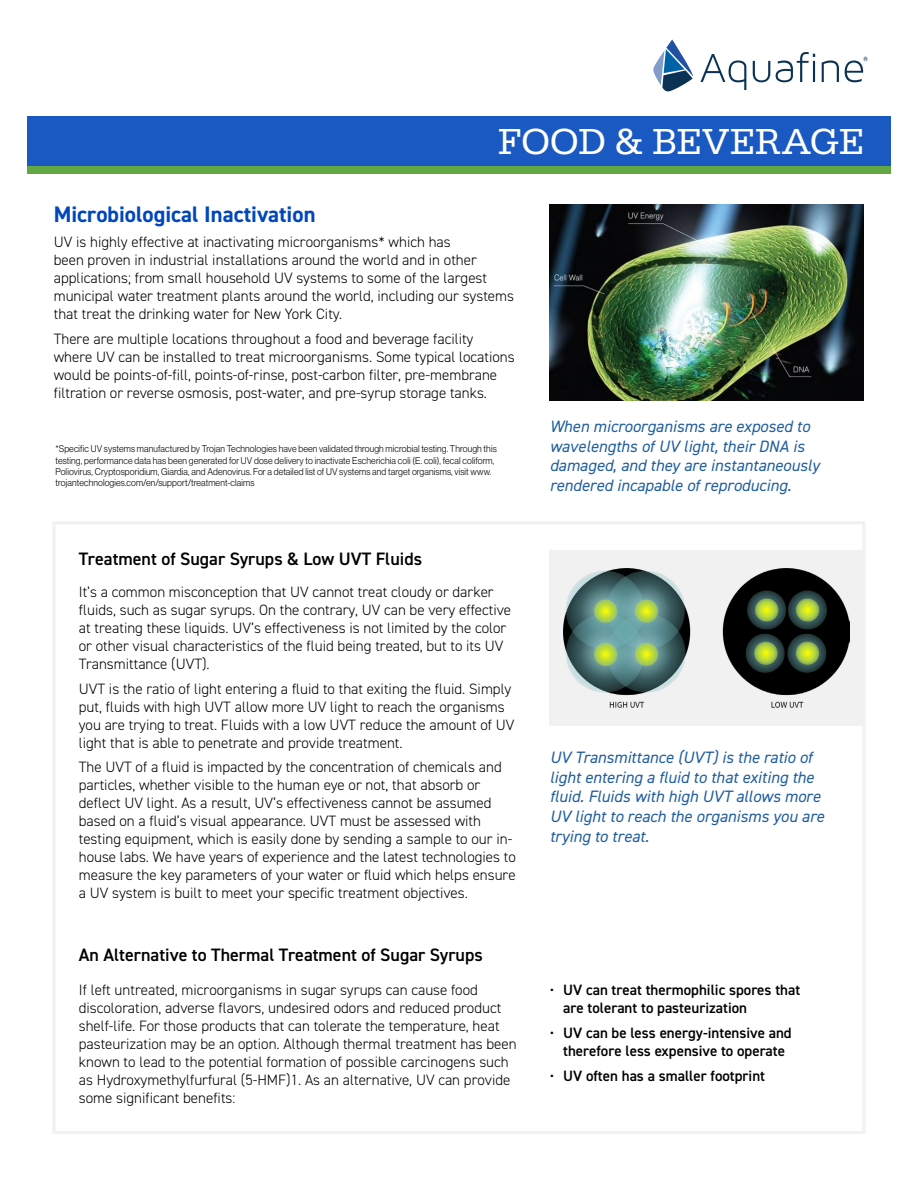
<style>
.page{position:relative;width:918px;height:1188px;background:#fff}
.page>*{position:absolute;margin:0;border:0;box-sizing:border-box;transform-origin:0 0}
.t1{font:37.5px "Serifa";color:#fff}
.H2___Heading_DIN_2014{font:700 22.5px "DIN2014";color:#0047ba}
.P___Subhead_DIN_2015{font:600 18px "DIN2014";color:#000}
.P___Caption_DIN_2014{font:italic 16.5px/19.8px "DIN2014";color:#215e9e}
.P___Body_10_pt_DIN_2014{font:300 15px/18px "DIN2014";color:#000}
.List___Bullets_DIN_2014{font:600 15px/18px "DIN2014";color:#000}
.P___References_NEUE_HAAS{font:9.6px/11.4px "N Haas Grotesk DS Pro 45 Lt";letter-spacing:.015em;color:#000;scale:.95 1}
.s1{font-weight:300}
</style>
<div class="page">
<div style="left:52px;top:521px;width:814px;height:613px;border:3px solid #f1f1f2"></div>
<div style="left:550px;top:550px;width:315px;height:176px;background:#f1f1f2"></div>
<div style="left:27px;top:116px;width:864px;height:54px;background:#1a59c1"></div>
<div style="left:27px;top:167px;width:864px;height:7px;background:#62a744"></div>
<svg style="left:700px;top:54px;width:46px;height:36px"></svg>
<svg style="left:753px;top:61px;width:17px;height:21px"></svg>
<svg style="left:776px;top:52px;width:39px;height:30px"></svg>
<svg style="left:822px;top:60px;width:17px;height:22px"></svg>
<svg style="left:653px;top:39px;width:40px;height:53px"></svg>
<svg style="left:845px;top:57px;width:23px;height:25px"></svg>
<img style="left:550px;top:205px;width:314px;height:196px">
<img style="left:563px;top:568px;width:286px;height:140px">
<h1 class="t1" style="left:498px;top:121px;width:367px">FOOD &amp; BEVERAGE</h1>
<h2 class="H2___Heading_DIN_2014" style="left:54px;top:200px;width:263px">Microbiological Inactivation</h2>
<p class="P___Body_10_pt_DIN_2014" style="left:54px;top:233px;width:462px">UV is highly effective at inactivating microorganisms* which has<br>been proven in industrial installations around the world and in other applications; from small household UV systems to some of the largest municipal water treatment plants around the world, including our systems that treat the drinking water for New York City.</p>
<p class="P___Body_10_pt_DIN_2014" style="left:54px;top:330px;width:462px">There are multiple locations throughout a food and beverage facility where UV can be installed to treat microorganisms. Some typical locations would be points-of-fill, points-of-rinse, post-carbon filter, pre-membrane filtration or reverse osmosis, post-water, and pre-syrup storage tanks.</p>
<p class="P___References_NEUE_HAAS" style="left:56px;top:443px;width:466px">*Specific UV systems manufactured by Trojan Technologies have been validated through microbial testing. Through this testing, performance data has been generated for UV dose delivery to inactivate Escherichia coli (E. coli), fecal coliform, Poliovirus, Cryptosporidium, Giardia, and Adenovirus. For a detailed list of UV systems and target organisms, visit www. trojantechnologies.com/en/support/treatment-claims</p>
<p class="P___Subhead_DIN_2015" style="left:79px;top:547px;width:345px">Treatment of Sugar Syrups &amp; Low UVT Fluids</p>
<p class="P___Body_10_pt_DIN_2014" style="left:79px;top:583px;width:434px">It’s a common misconception that UV cannot treat cloudy or darker fluids, such as sugar syrups. On the contrary, UV can be very effective at treating these liquids. UV’s effectiveness is not limited by the color or other visual characteristics of the fluid being treated, but to its UV Transmittance (UVT).</p>
<p class="P___Body_10_pt_DIN_2014" style="left:79px;top:679px;width:437px">UVT is the ratio of light entering a fluid to that exiting the fluid. Simply put, fluids with high UVT allow more UV light to reach the organisms you are trying to treat. Fluids with a low UVT reduce the amount of UV light that is able to penetrate and provide treatment.</p>
<p class="P___Body_10_pt_DIN_2014" style="left:79px;top:758px;width:439px">The UVT of a fluid is impacted by the concentration of chemicals and particles, whether visible to the human eye or not, that absorb or deflect UV light. As a result, UV’s effectiveness cannot be assumed based on a fluid’s visual appearance. UVT must be assessed with testing equipment, which is easily done by sending a sample to our in&shy;house labs. We have years of experience and the latest technologies to measure the key parameters of your water or fluid which helps ensure a UV system is built to meet your specific treatment objectives.</p>
<p class="P___Caption_DIN_2014" style="left:550px;top:416px;width:271px">When microorganisms are exposed to wavelengths of UV light, their DNA is damaged, and they are instantaneously rendered incapable of reproducing.</p>
<p class="P___Caption_DIN_2014" style="left:550px;top:747px;width:276px">UV Transmittance (UVT) is the ratio of light entering a fluid to that exiting the fluid. Fluids with high UVT allows more UV light to reach the organisms you are trying to treat.</p>
<p class="P___Subhead_DIN_2015" style="left:79px;top:943px;width:405px">An Alternative to Thermal Treatment of Sugar Syrups</p>
<p class="P___Body_10_pt_DIN_2014" style="left:79px;top:981px;width:439px">If left untreated, microorganisms in sugar syrups can cause food discoloration, adverse flavors, undesired odors and reduced product shelf-life. For those products that can tolerate the temperature, heat pasteurization may be an option. Although thermal treatment has been known to lead to the potential formation of possible carcinogens such as Hydroxymethylfurfural (5-HMF)1. As an alternative, UV can provide some significant benefits:</p>
<p class="List___Bullets_DIN_2014" style="left:563px;top:981px;width:239px;text-indent:-14px"><span class="s1">•</span> UV can treat thermophilic spores that are tolerant to pasteurization</p>
<p class="List___Bullets_DIN_2014" style="left:550px;top:1023px;width:244px;text-align:center"><span class="s1">•</span> UV can be less energy-intensive and therefore less expensive to operate</p>
<p class="List___Bullets_DIN_2014" style="left:550px;top:1066px;width:217px"><span class="s1">•</span> UV often has a smaller footprint</p>
</div>
